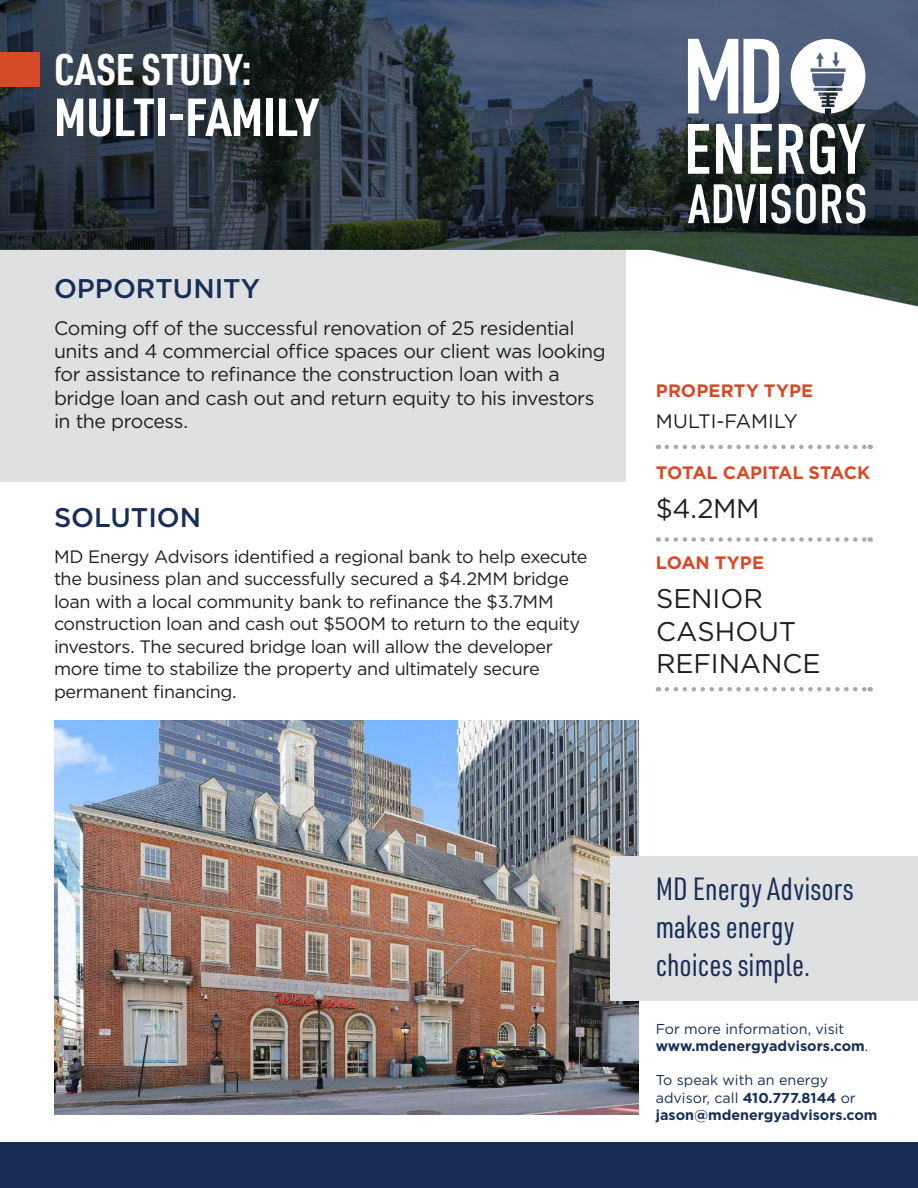
<style>
.page{position:relative;width:918px;height:1188px;background:#fff}
.page>*{position:absolute;margin:0;border:0;box-sizing:border-box;transform-origin:0 0}
.t1{font:700 52.5px "URWDIN Cond";color:#fff}
.t2{font:700 43.5px "URWDIN Cond";letter-spacing:.015em;color:#fff}
.t3{font:31.5px/37.8px "URWDIN Cond";color:#192e57}
.t4{font:27px/32.4px "Gotham Pro";color:#231f20}
.t5{font:500 27px "Gotham Pro";color:#192e57}
.t6{font:19.5px/23.4px "Gotham Pro";letter-spacing:-.025em;color:#231f20}
.t7{font:19.5px "Gotham Pro";color:#231f20}
.t8{font:18px/22.5px "Gotham Pro";letter-spacing:-.025em;color:#231f20}
.t9{font:700 18px "Gotham Pro";color:#d64b27}
.t10{font:14.4px/17.2px "Gotham Pro";color:#192e57}
.t11{font:700 14.4px "Gotham Pro";color:#192e57}
.s1{font-weight:700}
</style>
<div class="page">
<img style="left:54px;top:721px;width:584px;height:394px">
<div style="left:0;top:249px;width:625px;height:233px;background:#dfe0e2"></div>
<img style="left:0;top:0;width:918px;height:306px">
<div style="left:610px;top:856px;width:308px;height:145px;background:#dfe0e2"></div>
<div style="left:0;top:1143px;width:918px;height:45px;background:#192e57"></div>
<svg style="left:688px;top:39px;width:91px;height:74px"></svg>
<svg style="left:688px;top:124px;width:21px;height:50px"></svg>
<svg style="left:716px;top:124px;width:26px;height:50px"></svg>
<svg style="left:751px;top:124px;width:21px;height:50px"></svg>
<svg style="left:779px;top:124px;width:25px;height:50px"></svg>
<svg style="left:810px;top:123px;width:55px;height:51px"></svg>
<svg style="left:688px;top:184px;width:68px;height:39px"></svg>
<div style="left:760px;top:184px;width:5px;height:39px;background:#fff"></div>
<svg style="left:771px;top:184px;width:45px;height:40px"></svg>
<svg style="left:822px;top:184px;width:43px;height:40px"></svg>
<svg style="left:791px;top:39px;width:74px;height:74px"></svg>
<svg style="left:667px;top:445px;width:204px;height:4px"></svg>
<svg style="left:667px;top:687px;width:204px;height:4px"></svg>
<svg style="left:667px;top:537px;width:204px;height:5px"></svg>
<div style="left:0;top:52px;width:39px;height:35px;background:#d64b27"></div>
<p class="t2" style="left:54px;top:40px;width:199px">CASE STUDY:</p>
<p class="t1" style="left:54px;top:82px;width:265px">MULTI-FAMILY</p>
<p class="t5" style="left:54px;top:273px;width:208px">OPPORTUNITY</p>
<p class="t6" style="left:54px;top:316px;width:553px">Coming off of the successful renovation of 25 residential units and 4 commercial office spaces our client was looking for assistance to refinance the construction loan with a bridge loan and cash out and return equity to his investors in the process.</p>
<p class="t5" style="left:54px;top:502px;width:149px">SOLUTION</p>
<p class="t8" style="left:54px;top:545px;width:535px">MD Energy Advisors identified a regional bank to help execute the business plan and successfully secured a $4.2MM bridge loan with a local community bank to refinance the $3.7MM construction loan and cash out $500M to return to the equity investors. The secured bridge loan will allow the developer more time to stabilize the property and ultimately secure permanent financing.</p>
<p class="t9" style="left:656px;top:381px;width:159px">PROPERTY TYPE</p>
<p class="t7" style="left:656px;top:410px;width:143px">MULTI-FAMILY</p>
<p class="t9" style="left:656px;top:462px;width:216px">TOTAL CAPITAL STACK</p>
<p class="t4" style="left:656px;top:492px;width:105px">$4.2MM</p>
<p class="t9" style="left:656px;top:553px;width:110px">LOAN TYPE</p>
<p class="t4" style="left:656px;top:583px;width:166px">SENIOR<br>CASHOUT<br>REFINANCE</p>
<p class="t3" style="left:656px;top:869px;width:200px">MD Energy Advisors makes energy choices simple.</p>
<p class="t10" style="left:656px;top:1020px;width:214px">For more information, visit <span class="s1">www.mdenergyadvisors.com</span>.</p>
<p class="t10" style="left:656px;top:1072px;width:202px">To speak with an energy advisor, call <span class="s1">410.777.8144</span> or</p>
<p class="t11" style="left:656px;top:1106px;width:223px">jason@mdenergyadvisors.com</p>
</div>
